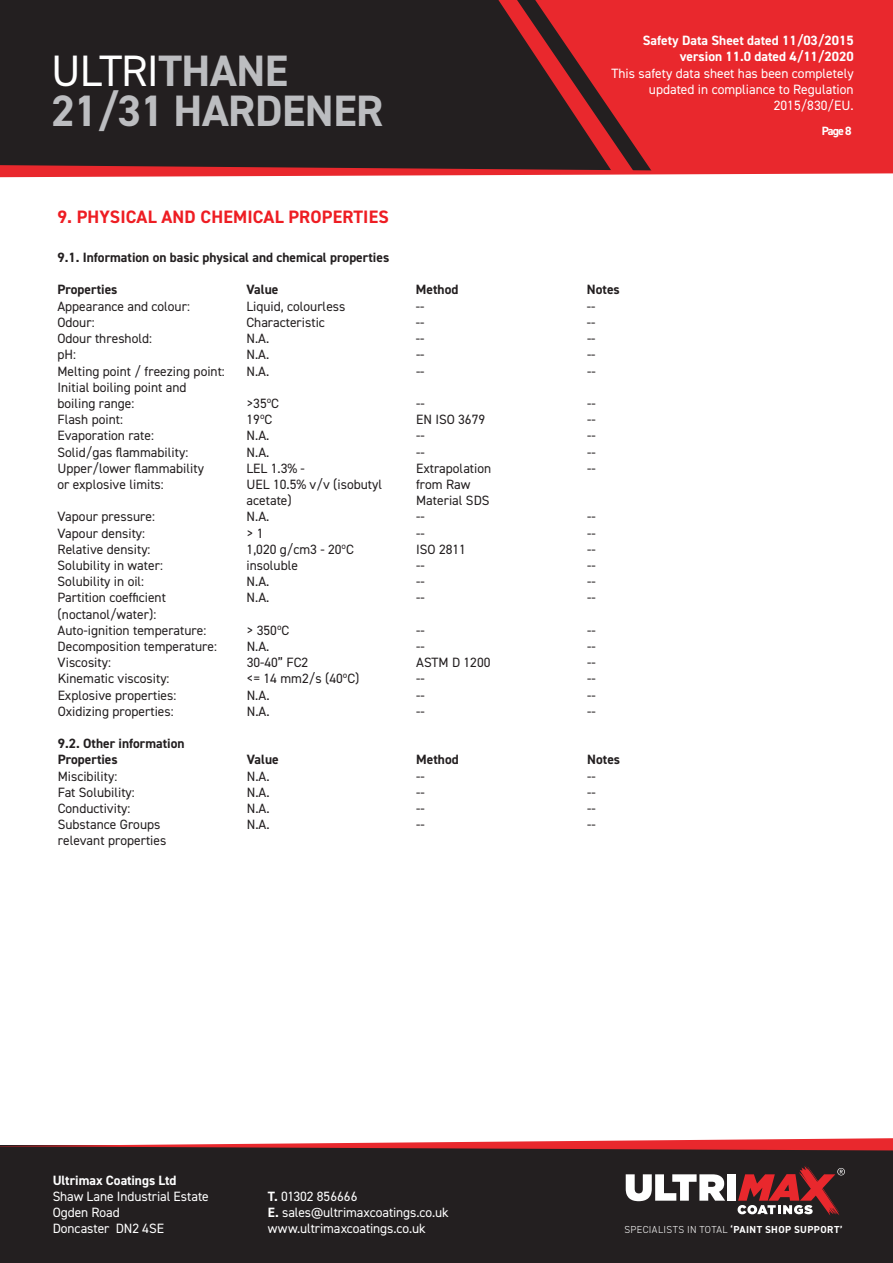
<style>
.page{position:relative;width:893px;height:1263px;background:#fff}
.page>*{position:absolute;margin:0;border:0;box-sizing:border-box;transform-origin:0 0}
.t1{font:700 44.1px/40.5px "DIN2014";letter-spacing:-.01em;color:#bcbdc0}
.t2{font:700 18px "DIN2014";letter-spacing:.01em;color:#ee1d23}
.t3{font:13.5px/16.2px "DIN2014";color:#231f20}
.t4{font:13.5px/16.2px "DIN2014";color:#fff}
.t5{font:700 13.5px/16.2px "DIN2014";color:#231f20}
.t6{font:700 13.5px/16.2px "DIN2014";color:#fff;text-align:right}
.t7{font:700 12px "DIN2014";color:#fff}
.t8{font:300 10.2px "DIN2014";letter-spacing:.035em;color:#fff}
.s1{font-weight:400;color:#fff}
.s2{font-weight:700}
</style>
<div class="page">
<svg style="left:0;top:0;width:893px;height:177px;background:#712427"></svg>
<div style="left:0;top:1145px;width:893px;height:118px;background:#231f20"></div>
<svg style="left:0;top:1138px;width:893px;height:13px"></svg>
<svg style="left:626px;top:1174px;width:99px;height:27px"></svg>
<div style="left:728px;top:1174px;width:8px;height:27px;background:#fff"></div>
<svg style="left:738px;top:1165px;width:107px;height:51px"></svg>
<h1 class="t1" style="left:51px;top:50px;width:334px"><span class="s1">ULTRI</span>THANE<br>21/31 HARDENER</h1>
<p class="t6" style="left:643px;top:32px;width:212px">Safety Data Sheet dated 11/03/2015 version 11.0 dated 4/11/2020</p>
<p class="t4" style="left:611px;top:65px;width:244px;text-align:right">This safety data sheet has been completely updated in compliance to Regulation<br>2015/830/EU.</p>
<p class="t7" style="left:822px;top:123px;width:31px">Page 8</p>
<h2 class="t2" style="left:57px;top:205px;width:333px">9. PHYSICAL AND CHEMICAL PROPERTIES</h2>
<p class="t5" style="left:57px;top:249px;width:333px">9.1. Information on basic physical and chemical properties</p>
<p class="t5" style="left:57px;top:282px;width:62px">Properties</p>
<p class="t5" style="left:246px;top:282px;width:33px">Value</p>
<p class="t5" style="left:416px;top:282px;width:44px">Method</p>
<p class="t5" style="left:587px;top:282px;width:34px">Notes</p>
<p class="t3" style="left:57px;top:298px;width:134px">Appearance and colour:</p>
<p class="t3" style="left:246px;top:298px;width:101px">Liquid, colourless</p>
<p class="t3" style="left:416px;top:298px;width:10px">--</p>
<p class="t3" style="left:587px;top:298px;width:10px">--</p>
<p class="t3" style="left:57px;top:314px;width:39px">Odour:</p>
<p class="t3" style="left:246px;top:314px;width:80px">Characteristic</p>
<p class="t3" style="left:416px;top:314px;width:10px">--</p>
<p class="t3" style="left:587px;top:314px;width:10px">--</p>
<p class="t3" style="left:57px;top:330px;width:96px">Odour threshold:</p>
<p class="t3" style="left:246px;top:330px;width:24px">N.A.</p>
<p class="t3" style="left:416px;top:330px;width:10px">--</p>
<p class="t3" style="left:587px;top:330px;width:10px">--</p>
<p class="t3" style="left:57px;top:346px;width:20px">pH:</p>
<p class="t3" style="left:246px;top:346px;width:24px">N.A.</p>
<p class="t3" style="left:416px;top:346px;width:10px">--</p>
<p class="t3" style="left:587px;top:346px;width:10px">--</p>
<p class="t3" style="left:57px;top:362px;width:169px">Melting point / freezing point:</p>
<p class="t3" style="left:246px;top:362px;width:24px">N.A.</p>
<p class="t3" style="left:416px;top:362px;width:10px">--</p>
<p class="t3" style="left:587px;top:362px;width:10px">--</p>
<p class="t3" style="left:57px;top:379px;width:131px">Initial boiling point and boiling range:</p>
<p class="t3" style="left:246px;top:395px;width:34px">&gt;35ºC</p>
<p class="t3" style="left:416px;top:395px;width:10px">--</p>
<p class="t3" style="left:587px;top:395px;width:10px">--</p>
<p class="t3" style="left:57px;top:411px;width:67px">Flash point:</p>
<p class="t3" style="left:246px;top:411px;width:27px">19ºC</p>
<p class="t3" style="left:416px;top:411px;width:71px">EN ISO 3679</p>
<p class="t3" style="left:587px;top:411px;width:10px">--</p>
<p class="t3" style="left:58px;top:427px;width:98px">Evaporation rate:</p>
<p class="t3" style="left:247px;top:427px;width:24px">N.A.</p>
<p class="t3" style="left:416px;top:427px;width:10px">--</p>
<p class="t3" style="left:587px;top:427px;width:10px">--</p>
<p class="t3" style="left:58px;top:443px;width:132px">Solid/gas flammability:</p>
<p class="t3" style="left:247px;top:443px;width:24px">N.A.</p>
<p class="t3" style="left:416px;top:443px;width:10px">--</p>
<p class="t3" style="left:587px;top:443px;width:10px">--</p>
<p class="t3" style="left:58px;top:460px;width:148px">Upper/lower flammability</p>
<p class="t3" style="left:247px;top:460px;width:60px">LEL 1.3% -</p>
<p class="t3" style="left:416px;top:460px;width:77px">Extrapolation</p>
<p class="t3" style="left:587px;top:460px;width:10px">--</p>
<p class="t3" style="left:58px;top:476px;width:108px">or explosive limits:</p>
<p class="t3" style="left:247px;top:476px;width:137px">UEL 10.5% v/v (isobutyl</p>
<p class="t3" style="left:416px;top:476px;width:56px">from Raw</p>
<p class="t3" style="left:247px;top:492px;width:47px">acetate)</p>
<p class="t3" style="left:416px;top:492px;width:75px">Material SDS</p>
<p class="t3" style="left:58px;top:508px;width:99px">Vapour pressure:</p>
<p class="t3" style="left:247px;top:508px;width:24px">N.A.</p>
<p class="t3" style="left:416px;top:508px;width:10px">--</p>
<p class="t3" style="left:587px;top:508px;width:10px">--</p>
<p class="t3" style="left:58px;top:524px;width:89px">Vapour density:</p>
<p class="t3" style="left:247px;top:524px;width:18px">&gt; 1</p>
<p class="t3" style="left:416px;top:524px;width:10px">--</p>
<p class="t3" style="left:587px;top:524px;width:10px">--</p>
<p class="t3" style="left:58px;top:541px;width:94px">Relative density:</p>
<p class="t3" style="left:247px;top:541px;width:109px">1,020 g/cm3 - 20ºC</p>
<p class="t3" style="left:416px;top:541px;width:51px">ISO 2811</p>
<p class="t3" style="left:587px;top:541px;width:10px">--</p>
<p class="t3" style="left:58px;top:557px;width:107px">Solubility in water:</p>
<p class="t3" style="left:247px;top:557px;width:53px">insoluble</p>
<p class="t3" style="left:416px;top:557px;width:10px">--</p>
<p class="t3" style="left:587px;top:557px;width:10px">--</p>
<p class="t3" style="left:58px;top:573px;width:88px">Solubility in oil:</p>
<p class="t3" style="left:247px;top:573px;width:24px">N.A.</p>
<p class="t3" style="left:416px;top:573px;width:10px">--</p>
<p class="t3" style="left:587px;top:573px;width:10px">--</p>
<p class="t3" style="left:58px;top:589px;width:110px">Partition coefficient</p>
<p class="t3" style="left:247px;top:589px;width:24px">N.A.</p>
<p class="t3" style="left:416px;top:589px;width:10px">--</p>
<p class="t3" style="left:587px;top:589px;width:10px">--</p>
<p class="t3" style="left:58px;top:605px;width:150px">(noctanol/water):<br>Auto-ignition temperature:</p>
<p class="t3" style="left:247px;top:622px;width:44px">&gt; 350ºC</p>
<p class="t3" style="left:416px;top:622px;width:10px">--</p>
<p class="t3" style="left:587px;top:622px;width:10px">--</p>
<p class="t3" style="left:58px;top:638px;width:161px">Decomposition temperature:</p>
<p class="t3" style="left:247px;top:638px;width:24px">N.A.</p>
<p class="t3" style="left:416px;top:638px;width:10px">--</p>
<p class="t3" style="left:587px;top:638px;width:10px">--</p>
<p class="t3" style="left:58px;top:654px;width:55px">Viscosity:</p>
<p class="t3" style="left:247px;top:654px;width:63px">30-40” FC2</p>
<p class="t3" style="left:416px;top:654px;width:76px">ASTM D 1200</p>
<p class="t3" style="left:587px;top:654px;width:10px">--</p>
<p class="t3" style="left:58px;top:670px;width:113px">Kinematic viscosity:</p>
<p class="t3" style="left:247px;top:670px;width:114px">&lt;= 14 mm2/s (40ºC)</p>
<p class="t3" style="left:416px;top:670px;width:10px">--</p>
<p class="t3" style="left:587px;top:670px;width:10px">--</p>
<p class="t3" style="left:58px;top:686px;width:120px">Explosive properties:</p>
<p class="t3" style="left:247px;top:686px;width:24px">N.A.</p>
<p class="t3" style="left:416px;top:686px;width:10px">--</p>
<p class="t3" style="left:587px;top:686px;width:10px">--</p>
<p class="t3" style="left:58px;top:703px;width:118px">Oxidizing properties:</p>
<p class="t3" style="left:247px;top:703px;width:24px">N.A.</p>
<p class="t3" style="left:416px;top:703px;width:10px">--</p>
<p class="t3" style="left:587px;top:703px;width:10px">--</p>
<p class="t5" style="left:58px;top:735px;width:128px">9.2. Other information<br>Properties</p>
<p class="t5" style="left:247px;top:751px;width:33px">Value</p>
<p class="t5" style="left:416px;top:751px;width:44px">Method</p>
<p class="t5" style="left:587px;top:751px;width:34px">Notes</p>
<p class="t3" style="left:58px;top:767px;width:61px">Miscibility:</p>
<p class="t3" style="left:247px;top:767px;width:24px">N.A.</p>
<p class="t3" style="left:416px;top:767px;width:10px">--</p>
<p class="t3" style="left:587px;top:767px;width:10px">--</p>
<p class="t3" style="left:58px;top:784px;width:79px">Fat Solubility:</p>
<p class="t3" style="left:247px;top:784px;width:24px">N.A.</p>
<p class="t3" style="left:416px;top:784px;width:10px">--</p>
<p class="t3" style="left:587px;top:784px;width:10px">--</p>
<p class="t3" style="left:58px;top:800px;width:74px">Conductivity:</p>
<p class="t3" style="left:247px;top:800px;width:24px">N.A.</p>
<p class="t3" style="left:416px;top:800px;width:10px">--</p>
<p class="t3" style="left:587px;top:800px;width:10px">--</p>
<p class="t3" style="left:58px;top:816px;width:104px">Substance Groups</p>
<p class="t3" style="left:247px;top:816px;width:24px">N.A.</p>
<p class="t3" style="left:416px;top:816px;width:10px">--</p>
<p class="t3" style="left:587px;top:816px;width:10px">--</p>
<p class="t3" style="left:58px;top:832px;width:110px">relevant properties</p>
<p class="t6" style="left:53px;top:1172px;width:125px">Ultrimax Coatings Ltd</p>
<p class="t4" style="left:53px;top:1188px;width:158px">Shaw Lane Industrial Estate<br>Ogden Road<br>Doncaster DN2 4SE</p>
<p class="t4" style="left:268px;top:1188px;width:182px"><span class="s2">T.</span> 01302 856666<br><span class="s2">E.</span> sales@ultrimaxcoatings.co.uk www.ultrimaxcoatings.co.uk</p>
<p class="t8" style="left:624px;top:1224px;width:220px">SPECIALISTS IN TOTAL <span class="s2">‘PAINT SHOP SUPPORT’</span></p>
</div>
